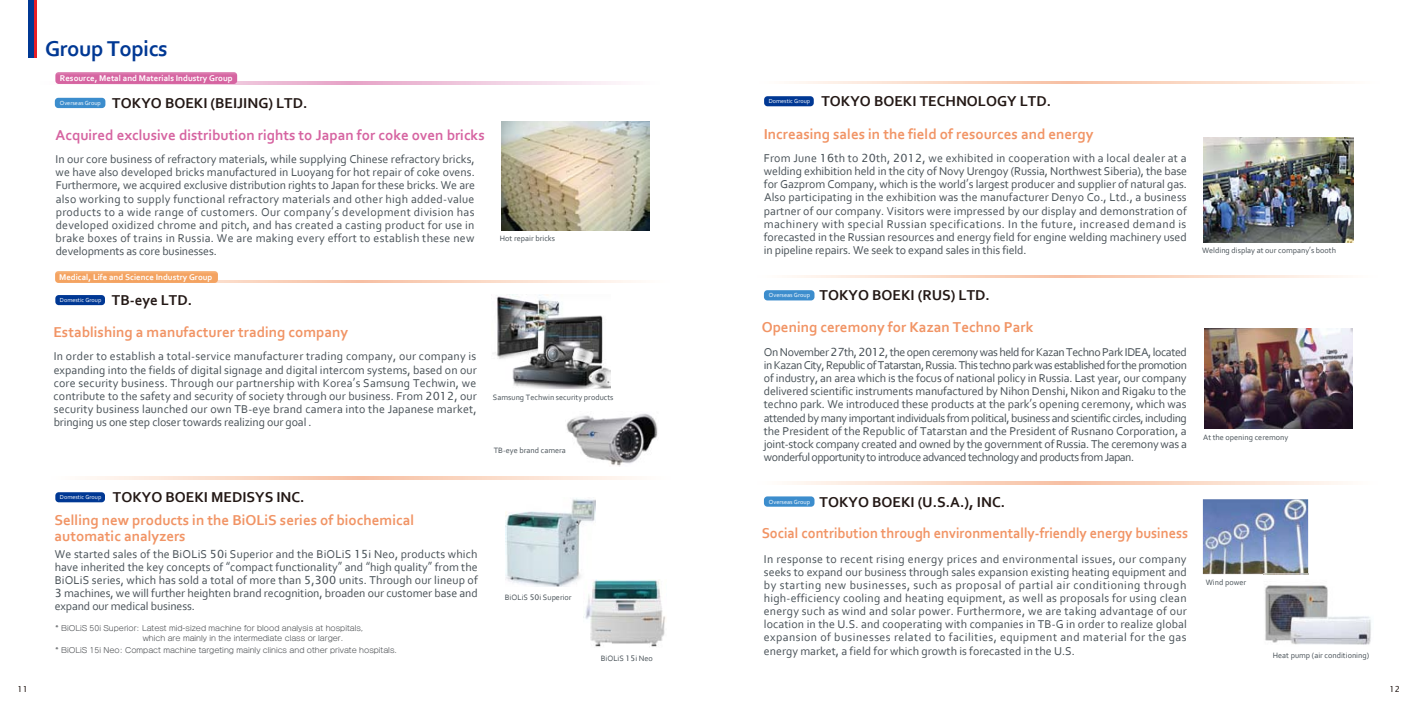
<style>
.page{position:relative;width:1418px;height:709px;background:#fff}
.page>*{position:absolute;margin:0;border:0;box-sizing:border-box;transform-origin:0 0}
.t1{font:700 22.5px "Corbel";letter-spacing:-.02em;color:#003894}
.t2{font:700 15px/16.2px "Corbel";color:#f19465}
.t3{font:700 15px "Corbel";color:#231815}
.t4{font:700 15px "Corbel";color:#f19465;scale:.95 1}
.t5{font:700 15px "Corbel";color:#d664a1}
.t6{font:11.88px/13.1px "Corbel";letter-spacing:-.01em;color:#485157;text-align:justify}
.t7{font:700 8.75px "Corbel";color:#fff}
.t8{font:8.38px "Lucida Sans";color:#231815}
.t9{font:8.12px "Corbel";color:#485157}
.t10{font:7.5px/10px "Seurat Pro M";color:#515457}
.t11{font:6.25px "Corbel";color:#fff}
.t12{font:6.12px "Corbel";color:#fff}
.s1{font-family:"Koz Go Pro"}
.s2{font-family:"Lucida Sans";font-size:11.25px}
.s3{font-family:"Lucida Sans";font-size:7.75px}
</style>
<div class="page">
<img style="left:1203px;top:137px;width:150px;height:105px">
<img style="left:506px;top:498px;width:90px;height:88px">
<hr style="left:33px;top:0;width:3px;height:58px;background:#e71e26">
<div style="left:28px;top:0;width:5px;height:58px;background:#003894"></div>
<svg style="left:55px;top:280px;width:581px;height:3px"></svg>
<svg style="left:794px;top:81px;width:551px;height:3px;background:#fadcca"></svg>
<svg style="left:85px;top:477px;width:552px;height:2px"></svg>
<svg style="left:792px;top:275px;width:551px;height:3px;background:#fadcca"></svg>
<svg style="left:792px;top:482px;width:551px;height:2px"></svg>
<img style="left:492px;top:295px;width:118px;height:94px">
<img style="left:566px;top:413px;width:92px;height:53px">
<img style="left:583px;top:580px;width:83px;height:67px">
<img style="left:1204px;top:329px;width:147px;height:99px">
<img style="left:1202px;top:499px;width:106px;height:75px">
<img style="left:1263px;top:573px;width:108px;height:72px">
<img style="left:1263px;top:573px;width:45px;height:1px">
<svg style="left:55px;top:82px;width:566px;height:2px"></svg>
<img style="left:501px;top:121px;width:148px;height:110px">
<svg style="left:55px;top:271px;width:163px;height:12px;background:#f4a666"></svg>
<div style="left:55px;top:98px;width:50px;height:10px;background:#3c8dcd;border-radius:3px"></div>
<div style="left:764px;top:290px;width:50px;height:10px;background:#3c8dcd;border-radius:3px"></div>
<div style="left:764px;top:496px;width:50px;height:10px;background:#3c8dcd;border-radius:3px"></div>
<div style="left:55px;top:295px;width:50px;height:10px;background:#003894;border-radius:3px"></div>
<div style="left:764px;top:96px;width:49px;height:10px;background:#003894;border-radius:3px"></div>
<div style="left:55px;top:492px;width:50px;height:10px;background:#003894;border-radius:3px"></div>
<svg style="left:55px;top:72px;width:182px;height:12px;background:#d76aa4"></svg>
<h1 class="t1" style="left:45px;top:34px;width:124px">Group Topics</h1>
<p class="t7" style="left:60px;top:73px;width:174px">Resource, Metal and Materials Industry Group</p>
<p class="t11" style="left:60px;top:99px;width:43px">Overseas Group</p>
<p class="t3" style="left:112px;top:93px;width:197px">TOKYO BOEKI (BEIJING) LTD.</p>
<p class="t5" style="left:56px;top:125px;width:430px">Acquired exclusive distribution rights to Japan for coke oven bricks</p>
<p class="t3" style="left:821px;top:92px;width:231px">TOKYO BOEKI TECHNOLOGY LTD.</p>
<p class="t2" style="left:763px;top:126px;width:331px">Increasing sales in the field of resources and energy</p>
<p class="t12" style="left:768px;top:97px;width:43px">Domestic Group</p>
<p class="t6" style="left:56px;top:152px;width:421px">In our core business of refractory materials, while supplying Chinese refractory bricks, we have also developed bricks manufactured in Luoyang for hot repair of coke ovens.<br>Furthermore, we acquired exclusive distribution rights to Japan for these bricks. We are also working to supply functional refractory materials and other high added-value products to a wide range of customers. Our company<span class="s1">ʼ</span>s development division has developed oxidized chrome and pitch, and has created a casting product for use in brake boxes of trains in Russia. We are making every effort to establish these new developments as core businesses.</p>
<p class="t7" style="left:59px;top:272px;width:155px">Medical, Life and Science Industry Group</p>
<p class="t9" style="left:500px;top:233px;width:57px">Hot repair bricks</p>
<p class="t6" style="left:763px;top:151px;width:425px">From June <span class="s2">16</span>th to <span class="s2">20</span>th, <span class="s2">2012</span>, we exhibited in cooperation with a local dealer at a welding exhibition held in the city of Novy Urengoy (Russia, Northwest Siberia), the base for Gazprom Company, which is the world<span class="s1">ʼ</span>s largest producer and supplier of natural gas.<br>Also participating in the exhibition was the manufacturer Denyo Co., Ltd., a business partner of our company. Visitors were impressed by our display and demonstration of machinery with special Russian specifications. In the future, increased demand is forecasted in the Russian resources and energy field for engine welding machinery used in pipeline repairs. We seek to expand sales in this field.</p>
<p class="t9" style="left:1201px;top:245px;width:136px">Welding display at our company<span class="s1">ʼ</span>s booth</p>
<p class="t3" style="left:112px;top:291px;width:82px">TB-eye LTD.</p>
<p class="t2" style="left:53px;top:323px;width:296px">Establishing a manufacturer trading company</p>
<p class="t12" style="left:60px;top:296px;width:43px">Domestic Group</p>
<p class="t3" style="left:819px;top:286px;width:172px">TOKYO BOEKI (RUS) LTD.</p>
<p class="t2" style="left:761px;top:319px;width:273px">Opening ceremony for Kazan Techno Park</p>
<p class="t11" style="left:769px;top:291px;width:43px">Overseas Group</p>
<p class="t6" style="left:54px;top:350px;width:424px">In order to establish a total-service manufacturer trading company, our company is expanding into the fields of digital signage and digital intercom systems, based on our core security business. Through our partnership with Korea<span class="s1">ʼ</span>s Samsung Techwin, we contribute to the safety and security of society through our business. From <span class="s2">2012</span>, our security business launched our own TB-eye brand camera into the Japanese market, bringing us one step closer towards realizing our goal .</p>
<p class="t9" style="left:493px;top:392px;width:122px">Samsung Techwin security products</p>
<p class="t9" style="left:494px;top:445px;width:73px">TB-eye brand camera</p>
<p class="t6" style="left:763px;top:345px;width:425px">On November <span class="s2">27</span>th, <span class="s2">2012</span>, the open ceremony was held for Kazan Techno Park IDEA, located in Kazan City, Republic of Tatarstan, Russia. This techno park was established for the promotion of industry, an area which is the focus of national policy in Russia. Last year, our company delivered scientific instruments manufactured by Nihon Denshi, Nikon and Rigaku to the techno park. We introduced these products at the park<span class="s1">ʼ</span>s opening ceremony, which was attended by many important individuals from political, business and scientific circles, including the President of the Republic of Tatarstan and the President of Rusnano Corporation, a joint-stock company created and owned by the government of Russia. The ceremony was a wonderful opportunity to introduce advanced technology and products from Japan.</p>
<p class="t9" style="left:1203px;top:432px;width:87px">At the opening ceremony</p>
<p class="t3" style="left:113px;top:487px;width:193px">TOKYO BOEKI MEDISYS INC.</p>
<p class="t2" style="left:54px;top:511px;width:361px">Selling new products in the BiOLiS series of biochemical automatic analyzers</p>
<p class="t12" style="left:60px;top:493px;width:43px">Domestic Group</p>
<p class="t3" style="left:819px;top:493px;width:187px">TOKYO BOEKI (U.S.A.), INC.</p>
<p class="t4" style="left:761px;top:524px;width:450px">Social contribution through environmentally-friendly energy business</p>
<p class="t11" style="left:769px;top:498px;width:43px">Overseas Group</p>
<p class="t6" style="left:55px;top:547px;width:424px">We started sales of the BiOLiS <span class="s2">50</span>i Superior and the BiOLiS <span class="s2">15</span>i Neo, products which have inherited the key concepts of <span class="s1">“</span>compact functionality<span class="s1">”</span> and <span class="s1">“</span>high quality<span class="s1">”</span> from the BiOLiS series, which has sold a total of more than <span class="s2">5</span>,<span class="s2">300</span> units. Through our lineup of <span class="s2">3</span> machines, we will further heighten brand recognition, broaden our customer base and expand our medical business.</p>
<p class="t10" style="left:143px;top:622px;width:222px;text-indent:-88px">* BiOLiS 50i Superior: Latest mid-sized machine for blood analysis at hospitals, which are mainly in the intermediate class or larger.</p>
<p class="t10" style="left:55px;top:645px;width:343px">* BiOLiS 15i Neo: Compact machine targeting mainly clinics and other private hospitals.</p>
<p class="t9" style="left:505px;top:592px;width:68px">BiOLiS <span class="s3">50</span>i Superior</p>
<p class="t9" style="left:600px;top:653px;width:54px">BiOLiS <span class="s3">15</span>i Neo</p>
<p class="t6" style="left:763px;top:552px;width:424px">In response to recent rising energy prices and environmental issues, our company seeks to expand our business through sales expansion existing heating equipment and by starting new businesses, such as proposal of partial air conditioning through high-efficiency cooling and heating equipment, as well as proposals for using clean energy such as wind and solar power. Furthermore, we are taking advantage of our location in the U.S. and cooperating with companies in TB-G in order to realize global expansion of businesses related to facilities, equipment and material for the gas energy market, a field for which growth is forecasted in the U.S.</p>
<p class="t9" style="left:1205px;top:577px;width:42px">Wind power</p>
<p class="t9" style="left:1272px;top:650px;width:98px">Heat pump (air conditioning)</p>
<p class="t8" style="left:17px;top:684px;width:12px">11</p>
<p class="t8" style="left:1389px;top:684px;width:12px">12</p>
</div>
